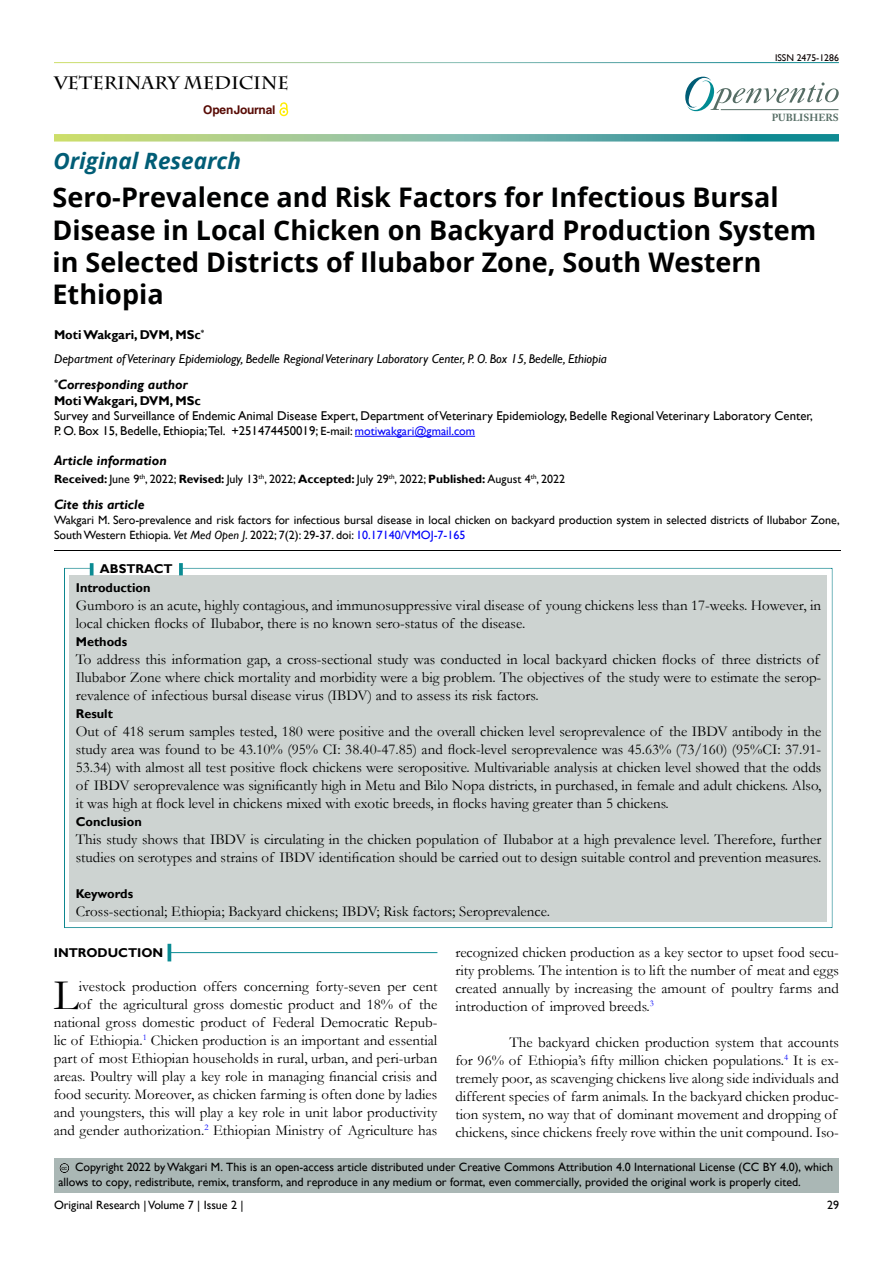
<style>
.page{position:relative;width:893px;height:1263px;background:#fff}
.page>*{position:absolute;margin:0;border:0;box-sizing:border-box;transform-origin:0 0}
.t1{font:43.8px "Garamond";color:#000}
.t2{font:700 27px/32.4px "Open Sans";color:#000101}
.t3{font:italic 700 22.5px "Open Sans";color:#015d76}
.t4{font:700 18px "Charlemagne Std";color:#000}
.t5{font:15px/18px "Garamond";color:#000}
.t6{font:italic 700 13.5px "Gill Sans";color:#000101}
.t7{font:italic 700 13.5px "Gill Sans";color:#000}
.t8{font:12.75px/15.1px "Gill Sans";color:#000101}
.t9{font:italic 12.75px/24px "Gill Sans";color:#000101}
.t10{font:700 12.75px/19.2px "Gill Sans";color:#000}
.t11{font:700 12.75px "Gill Sans";color:#000101}
.t12{font:12px/14.4px "Gill Sans";color:#000}
.t13{font:12px "Gill Sans";color:#000101}
.t14{font:700 12px "Helvetica LT Std";letter-spacing:-.015em;color:#580b05}
.t15{font:700 10.2px "Adobe Caslon Pro";color:#566d65}
.t16{font:9.75px "Gill Sans";color:#0a0000}
.t17{font:5.7px "Arial";color:#000}
.s1{font-weight:700;font-style:normal}
.s2{font-size:12px}
.s3{font-size:12px;color:#0000fa}
.s4{font-weight:700}
.s5{font-style:italic}
.s6{color:#0000fa}
</style>
<div class="page">
<svg style="left:280px;top:102px;width:8px;height:13px"></svg>
<svg style="left:54px;top:134px;width:785px;height:8px;background:#81ba9d"></svg>
<svg style="left:685px;top:77px;width:154px;height:34px"></svg>
<hr style="left:721px;top:109px;width:117px;height:1px;background:#566d65">
<hr style="left:355px;top:436px;width:120px;height:1px;background:#0000fa">
<div style="left:42px;top:541px;width:811px;height:12px;background:#f6f1f3;opacity:.75"></div>
<div style="left:54px;top:1158px;width:785px;height:35px;background:#aab7b5"></div>
<div style="left:47px;top:1151px;width:37px;height:23px;background:#f6f1f3;opacity:.75"></div>
<hr style="left:169px;top:952px;width:268px;height:1px;background:#0a8b93">
<hr style="left:168px;top:944px;width:3px;height:17px;background:#0a8b93">
<div style="left:52px;top:559px;width:793px;height:370px;background:#f6f1f3;opacity:.75"></div>
<div style="left:69px;top:575px;width:758px;height:346px;background:#cdd3d1"></div>
<div style="left:79px;top:560px;width:27px;height:10px;background:#f6f1f3;opacity:.75"></div>
<svg style="left:90px;top:563px;width:4px;height:12px"></svg>
<svg style="left:179px;top:563px;width:4px;height:12px"></svg>
<p class="t4" style="left:54px;top:72px;width:237px">VETERINARY MEDICINE</p>
<p class="t14" style="left:203px;top:103px;width:74px">Open Journal</p>
<h3 class="t3" style="left:53px;top:145px;width:189px">Original Research</h3>
<p class="t16" style="left:775px;top:52px;width:65px">ISSN 2475-1286</p>
<p class="t15" style="left:772px;top:112px;width:69px">PUBLISHERS</p>
<h2 class="t2" style="left:52px;top:181px;width:765px">Sero-Prevalence and Risk Factors for Infectious Bursal Disease in Local Chicken on Backyard Production System in Selected Districts of Ilubabor Zone, South Western Ethiopia</h2>
<p class="t9" style="left:54px;top:323px;width:554px"><span class="s1">Moti Wakgari, DVM, MSc</span><sup>*<br></sup>Department of Veterinary Epidemiology, Bedelle Regional Veterinary Laboratory Center, P. O. Box 15, Bedelle, Ethiopia</p>
<p class="t6" style="left:54px;top:377px;width:135px"><sup>*</sup>Corresponding author</p>
<p class="t11" style="left:54px;top:392px;width:148px">Moti Wakgari, DVM, MSc</p>
<p class="t8" style="left:54px;top:408px;width:760px">Survey and Surveillance of Endemic Animal Disease Expert, Department of Veterinary Epidemiology, Bedelle Regional Veterinary Laboratory Center,<br>P. O. Box 15, Bedelle, Ethiopia;Tel. +251474450019; <span class="s2">E-mail:</span> <span class="s3">motiwakgari@gmail.com</span></p>
<p class="t6" style="left:54px;top:452px;width:114px">Article information</p>
<p class="t13" style="left:54px;top:472px;width:513px"><span class="s4">Received:</span> June 9<sup>th</sup>, 2022; <span class="s4">Revised:</span> July 13<sup>th</sup>, 2022; <span class="s4">Accepted:</span> July 29<sup>th</sup>, 2022; <span class="s4">Published:</span> August 4<sup>th</sup>, 2022</p>
<p class="t7" style="left:54px;top:496px;width:92px">Cite this article</p>
<p class="t12" style="left:54px;top:513px;width:787px">Wakgari M. Sero-prevalence and risk factors for infectious bursal disease in local chicken on backyard production system in selected districts of Ilubabor Zone,<br>South Western Ethiopia. <span class="s5">Vet Med Open J</span>. 2022; 7(2): 29-37. doi: <span class="s6">10.17140/VMOJ-7-165</span></p>
<p class="t10" style="left:76px;top:559px;width:98px;text-indent:24px">ABSTRACT<br>Introduction</p>
<p class="t5" style="left:76px;top:596px;width:747px">Gumboro is an acute, highly contagious, and immunosuppressive viral disease of young chickens less than 17-weeks. However, in local chicken flocks of Ilubabor, there is no known sero-status of the disease.</p>
<p class="t10" style="left:76px;top:632px;width:53px">Methods</p>
<p class="t5" style="left:76px;top:650px;width:747px">To address this information gap, a cross-sectional study was conducted in local backyard chicken flocks of three districts of<br>Ilubabor Zone where chick mortality and morbidity were a big problem. The objectives of the study were to estimate the serop&shy;revalence of infectious bursal disease virus (IBDV) and to assess its risk factors.</p>
<p class="t10" style="left:76px;top:704px;width:39px">Result</p>
<p class="t5" style="left:76px;top:722px;width:747px;text-align:justify">Out of 418 serum samples tested, 180 were positive and the overall chicken level seroprevalence of the IBDV antibody in the study area was found to be 43.10% (95% CI: 38.40-47.85) and flock-level seroprevalence was 45.63% (73/160) (95%CI: 37.91- 53.34) with almost all test positive flock chickens were seropositive. Multivariable analysis at chicken level showed that the odds of IBDV seroprevalence was significantly high in Metu and Bilo Nopa districts, in purchased, in female and adult chickens. Also, it was high at flock level in chickens mixed with exotic breeds, in flocks having greater than 5 chickens.</p>
<p class="t10" style="left:76px;top:812px;width:68px">Conclusion</p>
<p class="t5" style="left:76px;top:830px;width:747px">This study shows that IBDV is circulating in the chicken population of Ilubabor at a high prevalence level. Therefore, further studies on serotypes and strains of IBDV identification should be carried out to design suitable control and prevention measures.</p>
<p class="t10" style="left:76px;top:884px;width:59px">Keywords</p>
<p class="t5" style="left:76px;top:902px;width:476px">Cross-sectional; Ethiopia; Backyard chickens; IBDV; Risk factors; Seroprevalence.</p>
<p class="t10" style="left:54px;top:943px;width:111px">INTRODUCTION</p>
<h1 class="t1" style="left:54px;top:966px;width:27px">L</h1>
<p class="t5" style="left:54px;top:977px;width:385px;text-align:right">ivestock production offers concerning forty-seven per cent<br>of the agricultural gross domestic product and 18% of the national gross domestic product of Federal Democratic Repub&shy;lic of Ethiopia.<sup>1</sup> Chicken production is an important and essential part of most Ethiopian households in rural, urban, and peri-urban areas. Poultry will play a key role in managing financial crisis and food security. Moreover, as chicken farming is often done by ladies and youngsters, this will play a key role in unit labor productivity and gender authorization.<sup>2</sup> Ethiopian Ministry of Agriculture has</p>
<p class="t5" style="left:455px;top:942px;width:385px;text-align:justify">recognized chicken production as a key sector to upset food secu&shy;rity problems. The intention is to lift the number of meat and eggs created annually by increasing the amount of poultry farms and introduction of improved breeds.<sup>3</sup></p>
<p class="t5" style="left:455px;top:1032px;width:385px;text-indent:54px">The backyard chicken production system that accounts for 96% of Ethiopia’s fifty million chicken populations.<sup>4</sup> It is ex&shy;tremely poor, as scavenging chickens live along side individuals and different species of farm animals. In the backyard chicken produc&shy;tion system, no way that of dominant movement and dropping of chickens, since chickens freely rove within the unit compound. Iso-</p>
<p class="t12" style="left:58px;top:1160px;width:776px;text-indent:17px">Copyright 2022 by Wakgari M. This is an open-access article distributed under Creative Commons Attribution 4.0 International License (CC BY 4.0), which allows to copy, redistribute, remix, transform, and reproduce in any medium or format, even commercially, provided the original work is properly cited.</p>
<p class="t12" style="left:54px;top:1198px;width:191px">Original Research | Volume 7 | Issue 2 |</p>
<p class="t12" style="left:827px;top:1198px;width:13px">29</p>
<p class="t17" style="left:61px;top:1163px;width:7px">cc</p>
</div>
